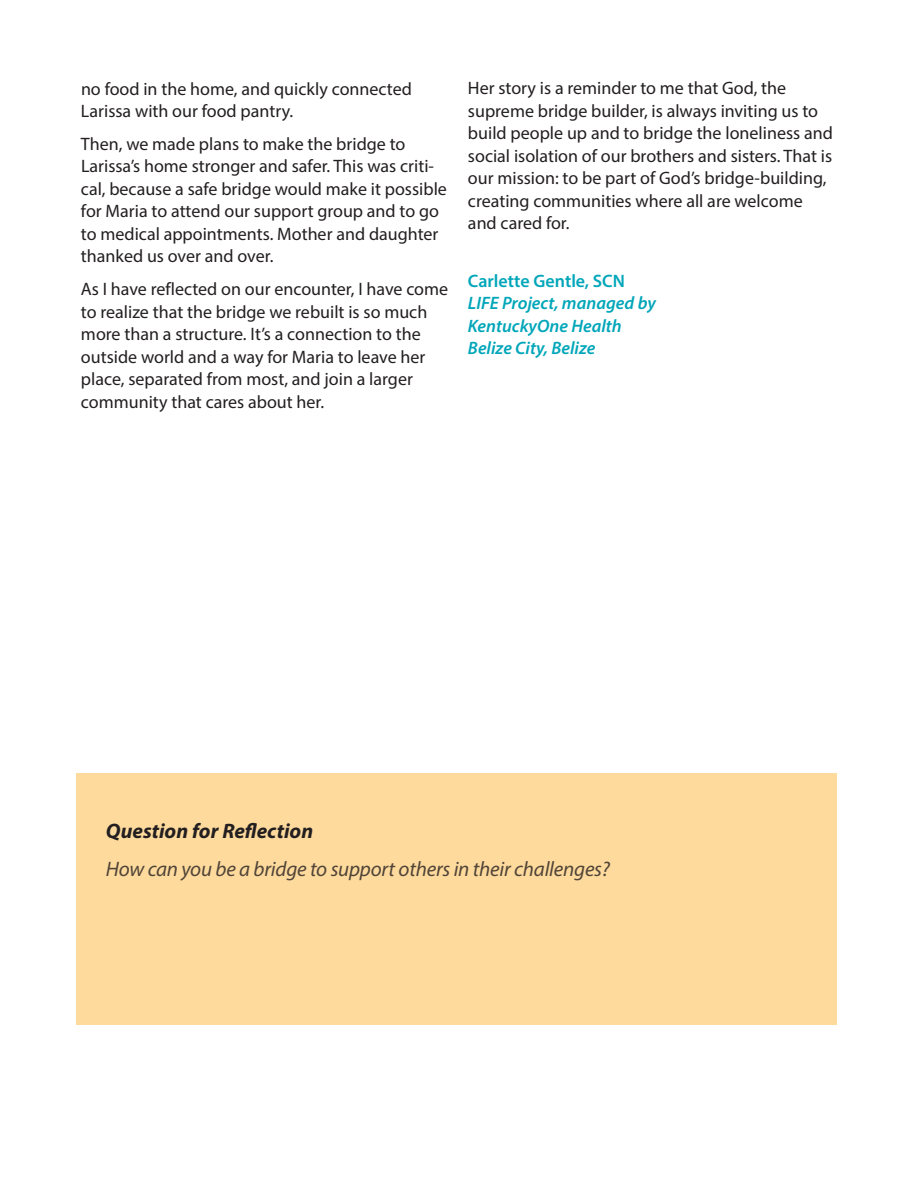
<style>
.page{position:relative;width:918px;height:1188px;background:#fff}
.page>*{position:absolute;margin:0;border:0;box-sizing:border-box;transform-origin:0 0}
.t1{font:italic 21px "Myriad Pro";letter-spacing:-.01em;color:#514438}
.t2{font:italic 700 21px "Myriad Pro";color:#231f20}
.t3{font:18px/22.5px "Myriad Pro";color:#231f20}
.t4{font:italic 600 18px/22.5px "Myriad Pro";color:#00a6b9}
.t5{font:600 18px "Myriad Pro";color:#00a6b9}
</style>
<div class="page">
<div style="left:77px;top:773px;width:760px;height:252px;background:#fedb9d"></div>
<p class="t3" style="left:81px;top:79px;width:332px">no food in the home, and quickly connected<br>Larissa with our food pantry.</p>
<p class="t3" style="left:81px;top:134px;width:367px">Then, we made plans to make the bridge to Larissa’s home stronger and safer. This was criti&shy;cal, because a safe bridge would make it possible for Maria to attend our support group and to go to medical appointments. Mother and daughter thanked us over and over.</p>
<p class="t3" style="left:81px;top:280px;width:369px">As I have reflected on our encounter, I have come to realize that the bridge we rebuilt is so much more than a structure. It’s a connection to the outside world and a way for Maria to leave her place, separated from most, and join a larger community that cares about her.</p>
<p class="t3" style="left:468px;top:79px;width:366px">Her story is a reminder to me that God, the supreme bridge builder, is always inviting us to build people up and to bridge the loneliness and social isolation of our brothers and sisters. That is our mission: to be part of God’s bridge-building, creating communities where all are welcome and cared for.</p>
<p class="t5" style="left:468px;top:274px;width:159px">Carlette Gentle, SCN</p>
<p class="t4" style="left:468px;top:293px;width:189px">LIFE Project, managed by<br>KentuckyOne Health<br>Belize City, Belize</p>
<p class="t2" style="left:106px;top:823px;width:209px">Question for Reflection</p>
<p class="t1" style="left:106px;top:861px;width:506px">How can you be a bridge to support others in their challenges?</p>
</div>
